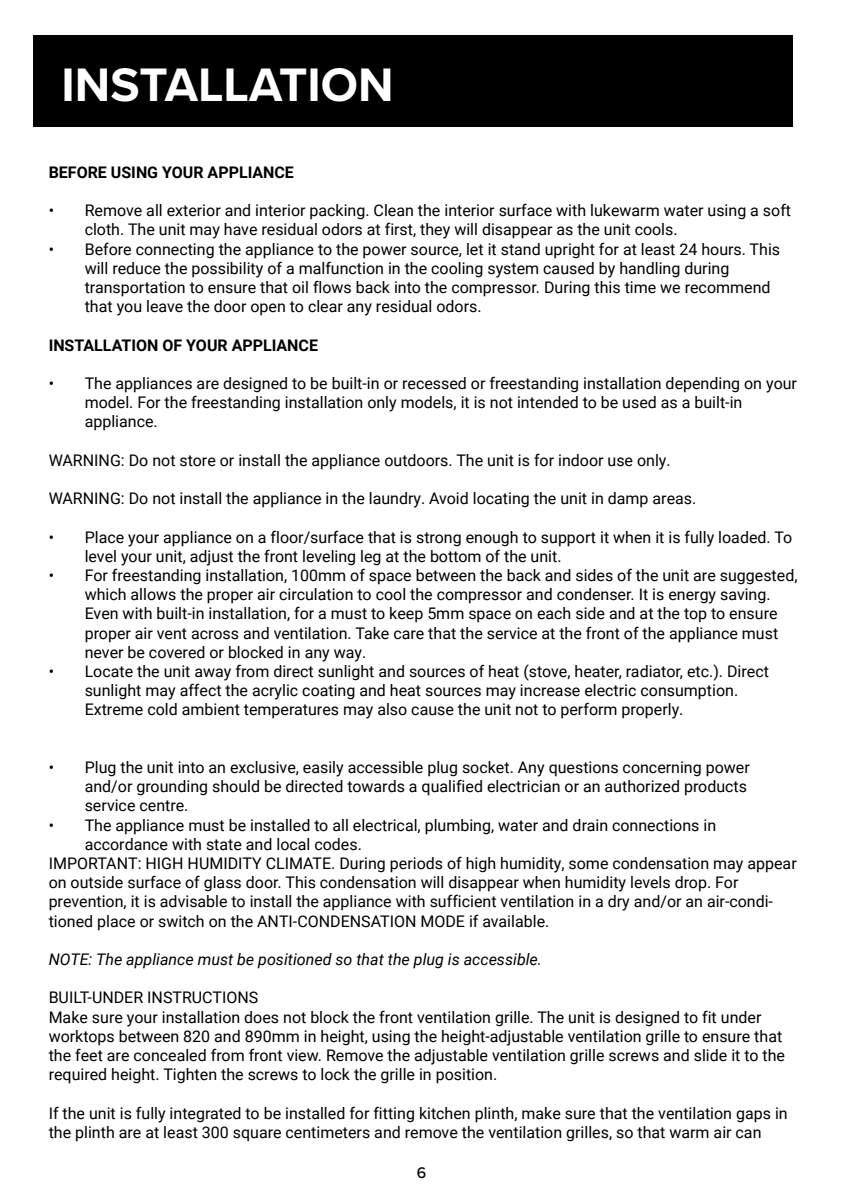
<style>
.page{position:relative;width:843px;height:1191px;background:#fff}
.page>*{position:absolute;margin:0;border:0;box-sizing:border-box;transform-origin:0 0}
.t1{font:700 48.8px "Proxima Nova";color:#fff}
.t2{font:16px/19.2px "Roboto";color:#000}
.t3{font:italic 16px "Roboto";color:#000}
.t4{font:700 16px "Roboto";color:#000}
.t5{font:500 16px "Proxima Nova";color:#000}
</style>
<div class="page">
<div style="left:34px;top:35px;width:759px;height:92px;background:#000"></div>
<h1 class="t1" style="left:62px;top:48px;width:333px">INSTALLATION</h1>
<p class="t4" style="left:49px;top:161px;width:247px">BEFORE USING YOUR APPLIANCE</p>
<p class="t2" style="left:85px;top:200px;width:707px;text-indent:-36px">• Remove all exterior and interior packing. Clean the interior surface with lukewarm water using a soft cloth. The unit may have residual odors at first, they will disappear as the unit cools.</p>
<p class="t2" style="left:85px;top:239px;width:696px;text-indent:-36px">• Before connecting the appliance to the power source, let it stand upright for at least 24 hours. This will reduce the possibility of a malfunction in the cooling system caused by handling during transportation to ensure that oil flows back into the compressor. During this time we recommend that you leave the door open to clear any residual odors.</p>
<p class="t4" style="left:49px;top:334px;width:271px">INSTALLATION OF YOUR APPLIANCE</p>
<p class="t2" style="left:85px;top:373px;width:713px;text-indent:-36px">• The appliances are designed to be built-in or recessed or freestanding installation depending on your model. For the freestanding installation only models, it is not intended to be used as a built-in appliance.</p>
<p class="t2" style="left:49px;top:450px;width:623px">WARNING: Do not store or install the appliance outdoors. The unit is for indoor use only.</p>
<p class="t2" style="left:49px;top:488px;width:649px">WARNING: Do not install the appliance in the laundry. Avoid locating the unit in damp areas.</p>
<p class="t2" style="left:85px;top:527px;width:709px;text-indent:-36px">• Place your appliance on a floor/surface that is strong enough to support it when it is fully loaded. To level your unit, adjust the front leveling leg at the bottom of the unit.</p>
<p class="t2" style="left:85px;top:565px;width:714px;text-indent:-36px">• For freestanding installation, 100mm of space between the back and sides of the unit are suggested, which allows the proper air circulation to cool the compressor and condenser. It is energy saving.<br>Even with built-in installation, for a must to keep 5mm space on each side and at the top to ensure proper air vent across and ventilation. Take care that the service at the front of the appliance must never be covered or blocked in any way.</p>
<p class="t2" style="left:85px;top:661px;width:685px;text-indent:-36px">• Locate the unit away from direct sunlight and sources of heat (stove, heater, radiator, etc.). Direct sunlight may affect the acrylic coating and heat sources may increase electric consumption.<br>Extreme cold ambient temperatures may also cause the unit not to perform properly.</p>
<p class="t2" style="left:85px;top:757px;width:666px;text-indent:-36px">• Plug the unit into an exclusive, easily accessible plug socket. Any questions concerning power and/or grounding should be directed towards a qualified electrician or an authorized products service centre.</p>
<p class="t2" style="left:49px;top:815px;width:669px">• The appliance must be installed to all electrical, plumbing, water and drain connections in</p>
<p class="t2" style="left:85px;top:834px;width:279px">accordance with state and local codes.</p>
<p class="t2" style="left:49px;top:853px;width:749px">IMPORTANT: HIGH HUMIDITY CLIMATE. During periods of high humidity, some condensation may appear</p>
<p class="t2" style="left:49px;top:872px;width:691px">on outside surface of glass door. This condensation will disappear when humidity levels drop. For</p>
<p class="t2" style="left:49px;top:891px;width:725px">prevention, it is advisable to install the appliance with sufficient ventilation in a dry and/or an air-condi-</p>
<p class="t2" style="left:49px;top:911px;width:502px">tioned place or switch on the ANTI-CONDENSATION MODE if available.</p>
<p class="t3" style="left:49px;top:948px;width:495px">NOTE: The appliance must be positioned so that the plug is accessible.</p>
<p class="t2" style="left:49px;top:987px;width:737px">BUILT-UNDER INSTRUCTIONS<br>Make sure your installation does not block the front ventilation grille. The unit is designed to fit under worktops between 820 and 890mm in height, using the height-adjustable ventilation grille to ensure that the feet are concealed from front view. Remove the adjustable ventilation grille screws and slide it to the required height. Tighten the screws to lock the grille in position.</p>
<p class="t2" style="left:49px;top:1103px;width:740px">If the unit is fully integrated to be installed for fitting kitchen plinth, make sure that the ventilation gaps in the plinth are at least 300 square centimeters and remove the ventilation grilles, so that warm air can</p>
<p class="t5" style="left:416px;top:1160px;width:11px">6</p>
</div>
